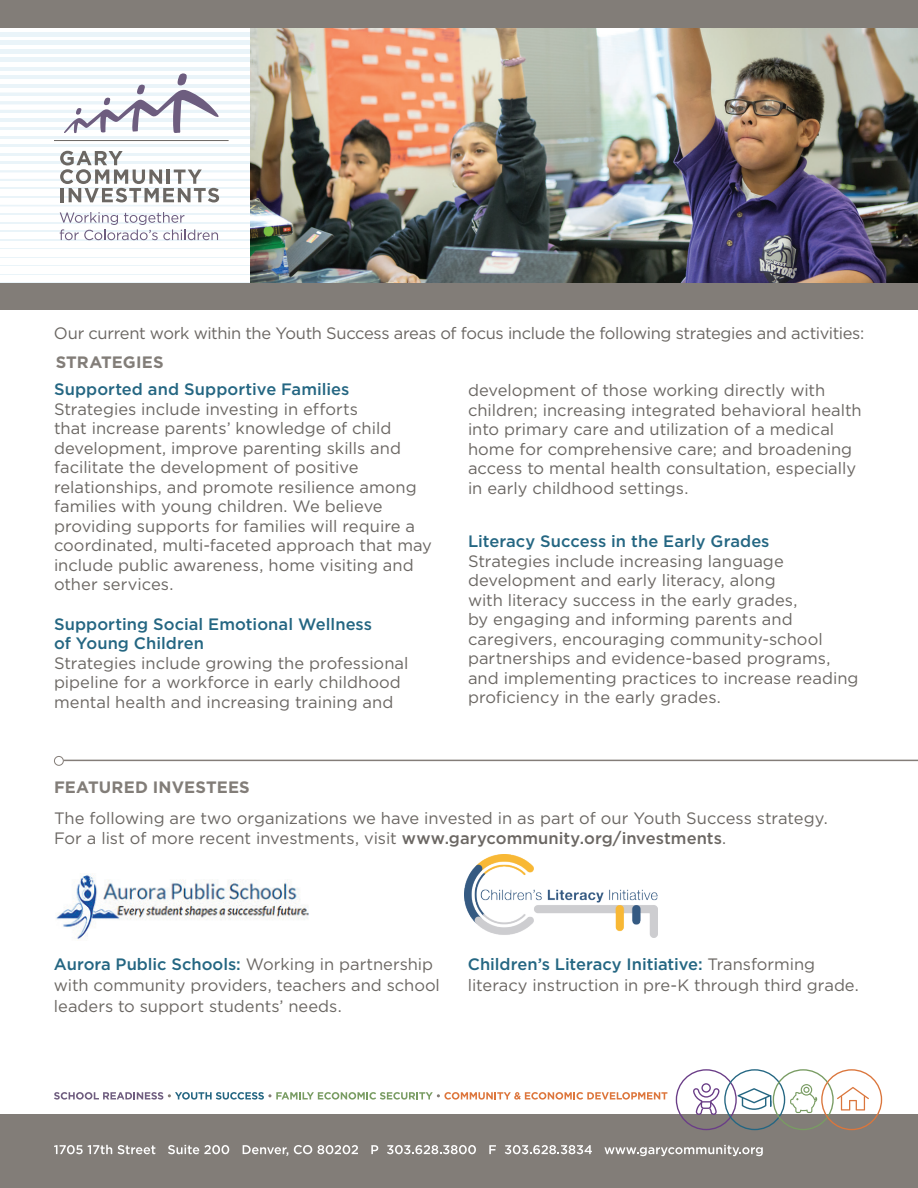
<style>
.page{position:relative;width:918px;height:1188px;background:#fff}
.page>*{position:absolute;margin:0;border:0;box-sizing:border-box;transform-origin:0 0}
.t1{font:16.5px/19.5px "Gotham";color:#6b6763}
.t2{font:500 16.5px/19.5px "Gotham";letter-spacing:.005em;color:#246682}
.t3{font:16.5px "Gotham";letter-spacing:-.025em;color:#6b6763}
.t4{font:700 16.5px "Gotham";letter-spacing:.01em;color:#827d78}
.s1{font-weight:500}
.s2{font-weight:500;color:#246682}
</style>
<div class="page">
<div style="left:0;top:23px;width:918px;height:5px;background:#827d78"></div>
<hr style="left:0;top:32px;width:918px;height:4px;background:#eaf4f9">
<hr style="left:0;top:41px;width:918px;height:4px;background:#eaf4f9">
<hr style="left:0;top:49px;width:918px;height:4px;background:#eaf4f9">
<hr style="left:0;top:58px;width:918px;height:4px;background:#eaf4f9">
<hr style="left:0;top:67px;width:918px;height:3px;background:#eaf4f9">
<hr style="left:0;top:75px;width:918px;height:4px;background:#eaf4f9">
<hr style="left:0;top:84px;width:918px;height:3px;background:#eaf4f9">
<hr style="left:0;top:92px;width:918px;height:4px;background:#eaf4f9">
<hr style="left:0;top:101px;width:918px;height:3px;background:#eaf4f9">
<hr style="left:0;top:110px;width:918px;height:3px;background:#eaf4f9">
<hr style="left:0;top:118px;width:918px;height:3px;background:#eaf4f9">
<hr style="left:0;top:127px;width:918px;height:3px;background:#eaf4f9">
<hr style="left:0;top:136px;width:918px;height:2px;background:#eaf4f9">
<hr style="left:0;top:144px;width:918px;height:3px;background:#eaf4f9">
<hr style="left:0;top:153px;width:918px;height:2px;background:#eaf4f9">
<hr style="left:0;top:162px;width:918px;height:2px;background:#eaf4f9">
<hr style="left:0;top:170px;width:918px;height:2px;background:#eaf4f9">
<hr style="left:0;top:179px;width:918px;height:2px;background:#eaf4f9">
<hr style="left:0;top:188px;width:918px;height:1px;background:#eaf4f9">
<hr style="left:0;top:196px;width:918px;height:2px;background:#eaf4f9">
<hr style="left:0;top:205px;width:918px;height:1px;background:#eaf4f9">
<hr style="left:0;top:213px;width:918px;height:2px;background:#eaf4f9">
<hr style="left:0;top:222px;width:918px;height:1px;background:#eaf4f9">
<hr style="left:0;top:231px;width:918px;height:1px;background:#eaf4f9">
<hr style="left:0;top:239px;width:918px;height:1px;background:#eaf4f9">
<hr style="left:0;top:248px;width:918px;height:1px;background:#eaf4f9">
<hr style="left:0;top:257px;width:918px;height:1px;background:#eaf4f9">
<hr style="left:0;top:265px;width:918px;height:1px;background:#eaf4f9">
<hr style="left:0;top:274px;width:918px;height:1px;background:#eaf4f9">
<img style="left:250px;top:28px;width:667px;height:255px">
<div style="left:0;top:1115px;width:918px;height:73px;background:#827d78"></div>
<svg style="left:54px;top:1145px;width:58px;height:9px"></svg>
<svg style="left:118px;top:1145px;width:37px;height:9px"></svg>
<svg style="left:168px;top:1145px;width:61px;height:9px"></svg>
<svg style="left:243px;top:1145px;width:45px;height:11px"></svg>
<svg style="left:294px;top:1145px;width:64px;height:9px"></svg>
<svg style="left:371px;top:1145px;width:7px;height:9px"></svg>
<svg style="left:387px;top:1145px;width:89px;height:9px"></svg>
<svg style="left:489px;top:1145px;width:7px;height:9px"></svg>
<svg style="left:505px;top:1145px;width:87px;height:9px"></svg>
<svg style="left:604px;top:1145px;width:159px;height:11px"></svg>
<div style="left:0;top:0;width:918px;height:27px;background:#827d78"></div>
<svg style="left:64px;top:73px;width:155px;height:60px"></svg>
<hr style="left:54px;top:140px;width:175px;height:1px;background:#6b6763">
<svg style="left:60px;top:151px;width:159px;height:51px"></svg>
<svg style="left:60px;top:212px;width:158px;height:28px"></svg>
<div style="left:0;top:283px;width:918px;height:27px;background:#827d78"></div>
<svg style="left:676px;top:1069px;width:206px;height:61px"></svg>
<hr style="left:64px;top:760px;width:854px;height:1px;background:#847d78">
<div style="left:54px;top:756px;width:10px;height:10px;border:1px solid #847d78;border-radius:50%"></div>
<img style="left:464px;top:855px;width:194px;height:83px">
<img style="left:56px;top:874px;width:253px;height:66px">
<svg style="left:54px;top:1092px;width:613px;height:8px"></svg>
<p class="t3" style="left:54px;top:324px;width:812px">Our current work within the Youth Success areas of focus include the following strategies and activities:</p>
<p class="t4" style="left:56px;top:353px;width:109px">STRATEGIES</p>
<p class="t2" style="left:54px;top:379px;width:297px">Supported and Supportive Families</p>
<p class="t1" style="left:54px;top:399px;width:380px">Strategies include investing in efforts<br>that increase parents’ knowledge of child development, improve parenting skills and facilitate the development of positive relationships, and promote resilience among families with young children. We believe providing supports for families will require a coordinated, multi-faceted approach that may include public awareness, home visiting and other services.</p>
<p class="t2" style="left:54px;top:614px;width:320px">Supporting Social Emotional Wellness of Young Children</p>
<p class="t1" style="left:54px;top:653px;width:356px">Strategies include growing the professional pipeline for a workforce in early childhood mental health and increasing training and</p>
<p class="t4" style="left:54px;top:778px;width:197px">FEATURED INVESTEES</p>
<p class="t1" style="left:468px;top:380px;width:395px">development of those working directly with children; increasing integrated behavioral health into primary care and utilization of a medical home for comprehensive care; and broadening access to mental health consultation, especially in early childhood settings.</p>
<p class="t2" style="left:468px;top:531px;width:303px">Literacy Success in the Early Grades</p>
<p class="t1" style="left:468px;top:551px;width:392px">Strategies include increasing language development and early literacy, along<br>with literacy success in the early grades,<br>by engaging and informing parents and caregivers, encouraging community-school partnerships and evidence-based programs, and implementing practices to increase reading proficiency in the early grades.</p>
<p class="t1" style="left:54px;top:808px;width:775px">The following are two organizations we have invested in as part of our Youth Success strategy.<br>For a list of more recent investments, visit <span class="s1">www.garycommunity.org/investments</span>.</p>
<p class="t1" style="left:54px;top:953px;width:387px;line-height:21px"><span class="s2">Aurora Public Schools:</span> Working in partnership with community providers, teachers and school leaders to support students’ needs.</p>
<p class="t1" style="left:468px;top:953px;width:392px;line-height:21px"><span class="s2">Children’s Literacy Initiative:</span> Transforming literacy instruction in pre-K through third grade.</p>
</div>
